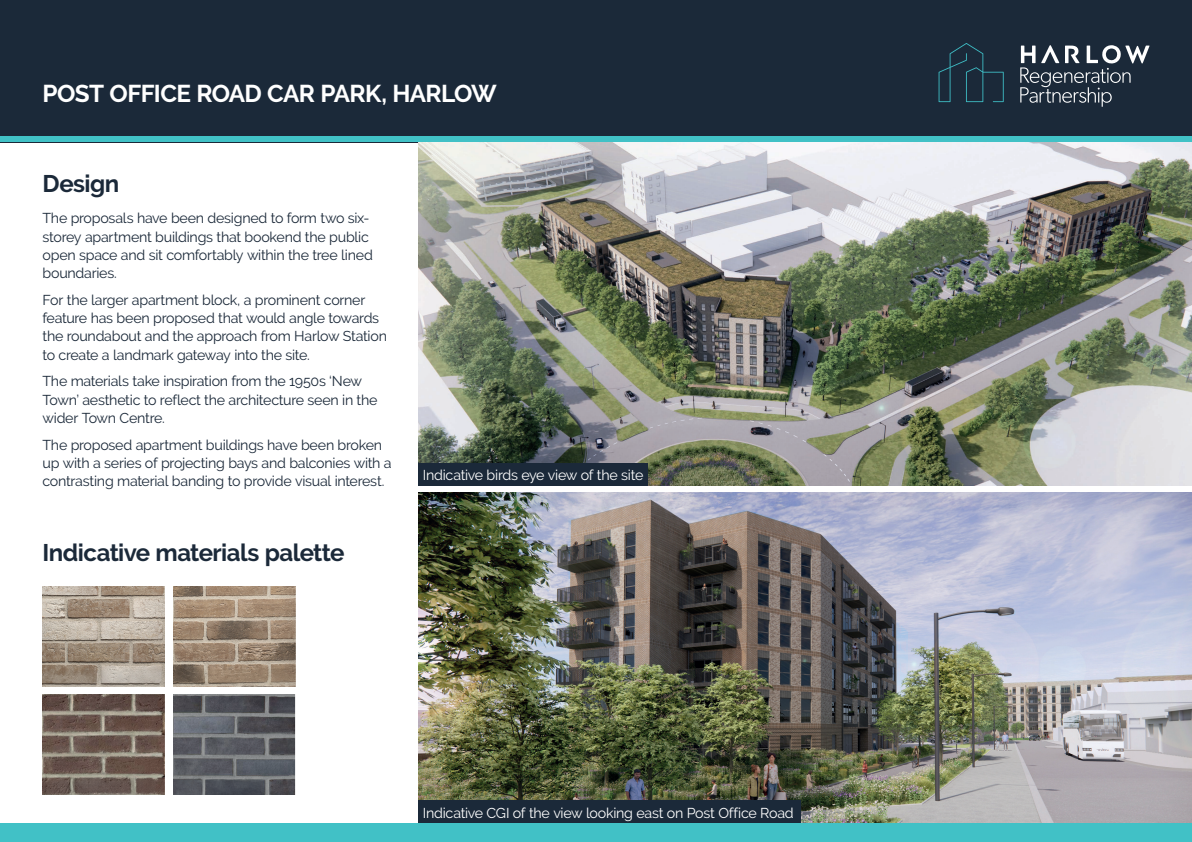
<style>
.page{position:relative;width:1192px;height:842px;background:#fff}
.page>*{position:absolute;margin:0;border:0;box-sizing:border-box;transform-origin:0 0}
.t1{font:700 24.3px "Raleway";letter-spacing:-.03em;color:#fff}
.Body_Copy_-_9pt{font:700 24px "Raleway";letter-spacing:-.025em;color:#1b2939}
.Body_copy_boards{font:14.25px/18.2px "Raleway";letter-spacing:-.02em;color:#1b2939}
.Body_copy_boards-2{font:14.25px "Raleway";letter-spacing:-.02em;color:#fff}
</style>
<div class="page">
<div style="left:0;top:0;width:1192px;height:142px;background:#1b2939"></div>
<div style="left:0;top:136px;width:1192px;height:6px;background:#41c1c6"></div>
<svg style="left:939px;top:43px;width:65px;height:59px"></svg>
<svg style="left:1020px;top:45px;width:129px;height:62px"></svg>
<img style="left:419px;top:142px;width:773px;height:343px">
<img style="left:419px;top:492px;width:773px;height:331px">
<img style="left:43px;top:586px;width:121px;height:100px">
<div style="left:0;top:823px;width:1192px;height:19px;background:#41c1c6"></div>
<div style="left:419px;top:463px;width:229px;height:22px;background:#1b2939"></div>
<div style="left:419px;top:800px;width:382px;height:23px;background:#1b2939"></div>
<img style="left:173px;top:586px;width:122px;height:100px">
<img style="left:43px;top:695px;width:121px;height:100px">
<img style="left:173px;top:695px;width:122px;height:100px">
<h1 class="t1" style="left:43px;top:80px;width:456px">POST OFFICE ROAD CAR PARK, HARLOW</h1>
<p class="Body_Copy_-_9pt" style="left:43px;top:170px;width:78px">Design</p>
<p class="Body_copy_boards" style="left:43px;top:209px;width:332px">The proposals have been designed to form two six&shy;storey apartment buildings that bookend the public open space and sit comfortably within the tree lined boundaries.</p>
<p class="Body_copy_boards" style="left:43px;top:291px;width:346px">For the larger apartment block, a prominent corner feature has been proposed that would angle towards the roundabout and the approach from Harlow Station to create a landmark gateway into the site.</p>
<p class="Body_copy_boards" style="left:43px;top:372px;width:337px">The materials take inspiration from the 1950s ‘New<br>Town’ aesthetic to reflect the architecture seen in the wider Town Centre.</p>
<p class="Body_copy_boards" style="left:43px;top:436px;width:351px">The proposed apartment buildings have been broken up with a series of projecting bays and balconies with a contrasting material banding to provide visual interest.</p>
<p class="Body_Copy_-_9pt" style="left:43px;top:539px;width:304px">Indicative materials palette</p>
<p class="Body_copy_boards-2" style="left:423px;top:467px;width:222px">Indicative birds eye view of the site</p>
<p class="Body_copy_boards-2" style="left:423px;top:805px;width:372px">Indicative CGI of the view looking east on Post Office Road</p>
</div>
